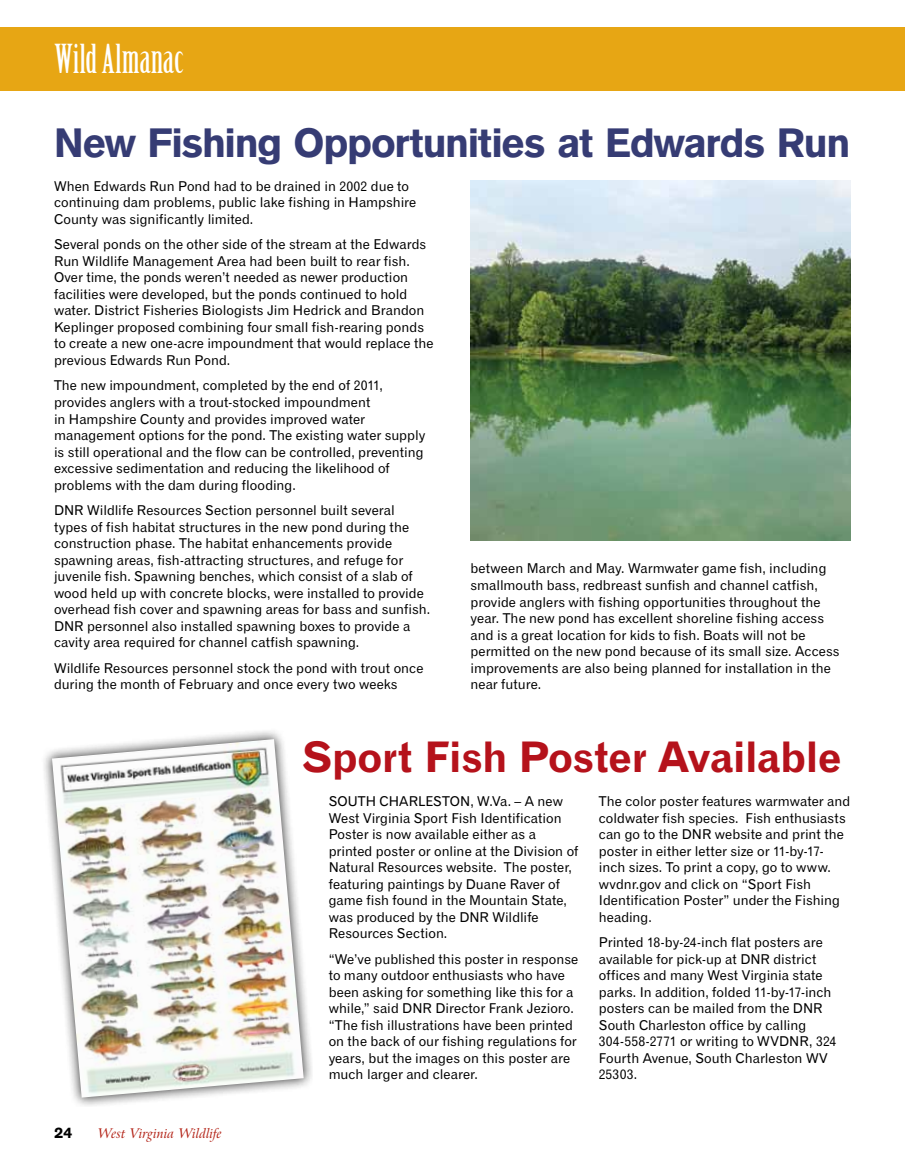
<style>
.page{position:relative;width:905px;height:1175px;background:#fff}
.page>*{position:absolute;margin:0;border:0;box-sizing:border-box;transform-origin:0 0}
.t1{font:42px "Gothic 720 BT Bold B";letter-spacing:-.015em;color:#b5121b}
.t2{font:40.5px "Gothic 725 BT Black A";letter-spacing:-.02em;color:#363c74}
.t3{font:39px "Birch";color:#fff}
.t4{font:15px "Gothic 725 BT Black A";color:#000}
.t5{font:13.5px/16.5px "Gothic 720 BT Roman B";color:#000}
.t6{font:italic 13.5px "Arrus BT";letter-spacing:-.015em;color:#b32317}
</style>
<div class="page">
<div style="left:0;top:27px;width:904px;height:63px;background:#e7a614"></div>
<div style="left:38px;top:725px;width:275px;height:381px;background:#000;opacity:.75"></div>
<img style="left:52px;top:739px;width:252px;height:358px">
<img style="left:470px;top:180px;width:380px;height:360px">
<h3 class="t3" style="left:55px;top:38px;width:131px">Wild Almanac</h3>
<h2 class="t2" style="left:54px;top:118px;width:797px">New Fishing Opportunities at Edwards Run</h2>
<p class="t5" style="left:54px;top:178px;width:364px">When Edwards Run Pond had to be drained in 2002 due to continuing dam problems, public lake fishing in Hampshire<br>County was significantly limited.</p>
<p class="t5" style="left:54px;top:236px;width:381px">Several ponds on the other side of the stream at the Edwards Run Wildlife Management Area had been built to rear fish.<br>Over time, the ponds weren’t needed as newer production facilities were developed, but the ponds continued to hold water. District Fisheries Biologists Jim Hedrick and Brandon Keplinger proposed combining four small fish-rearing ponds to create a new one-acre impoundment that would replace the previous Edwards Run Pond.</p>
<p class="t5" style="left:54px;top:377px;width:373px">The new impoundment, completed by the end of 2011, provides anglers with a trout-stocked impoundment<br>in Hampshire County and provides improved water management options for the pond. The existing water supply is still operational and the flow can be controlled, preventing excessive sedimentation and reducing the likelihood of problems with the dam during flooding.</p>
<p class="t5" style="left:54px;top:502px;width:377px">DNR Wildlife Resources Section personnel built several types of fish habitat structures in the new pond during the construction phase. The habitat enhancements provide spawning areas, fish-attracting structures, and refuge for juvenile fish. Spawning benches, which consist of a slab of wood held up with concrete blocks, were installed to provide overhead fish cover and spawning areas for bass and sunfish.<br>DNR personnel also installed spawning boxes to provide a cavity area required for channel catfish spawning.</p>
<p class="t5" style="left:54px;top:659px;width:371px">Wildlife Resources personnel stock the pond with trout once during the month of February and once every two weeks</p>
<p class="t5" style="left:470px;top:560px;width:370px">between March and May. Warmwater game fish, including smallmouth bass, redbreast sunfish and channel catfish, provide anglers with fishing opportunities throughout the year. The new pond has excellent shoreline fishing access and is a great location for kids to fish. Boats will not be permitted on the new pond because of its small size. Access improvements are also being planned for installation in the near future.</p>
<p class="t4" style="left:54px;top:1123px;width:20px">24</p>
<p class="t6" style="left:97px;top:1124px;width:126px">West Virginia Wildlife</p>
<h1 class="t1" style="left:302px;top:731px;width:541px">Sport Fish Poster Available</h1>
<p class="t5" style="left:328px;top:793px;width:251px">SOUTH CHARLESTON, W.Va. – A new West Virginia Sport Fish Identification Poster is now available either as a printed poster or online at the Division of Natural Resources website. The poster, featuring paintings by Duane Raver of game fish found in the Mountain State, was produced by the DNR Wildlife Resources Section.</p>
<p class="t5" style="left:328px;top:950px;width:251px">“We’ve published this poster in response to many outdoor enthusiasts who have been asking for something like this for a while,” said DNR Director Frank Jezioro. “The fish illustrations have been printed on the back of our fishing regulations for years, but the images on this poster are much larger and clearer.</p>
<p class="t5" style="left:598px;top:793px;width:253px">The color poster features warmwater and coldwater fish species. Fish enthusiasts can go to the DNR website and print the poster in either letter size or 11-by-17- inch sizes. To print a copy, go to www. wvdnr.gov and click on “Sport Fish Identification Poster” under the Fishing heading.</p>
<p class="t5" style="left:598px;top:934px;width:239px">Printed 18-by-24-inch flat posters are available for pick-up at DNR district offices and many West Virginia state parks. In addition, folded 11-by-17-inch posters can be mailed from the DNR South Charleston office by calling 304-558-2771 or writing to WVDNR, 324<br>Fourth Avenue, South Charleston WV 25303.</p>
</div>
